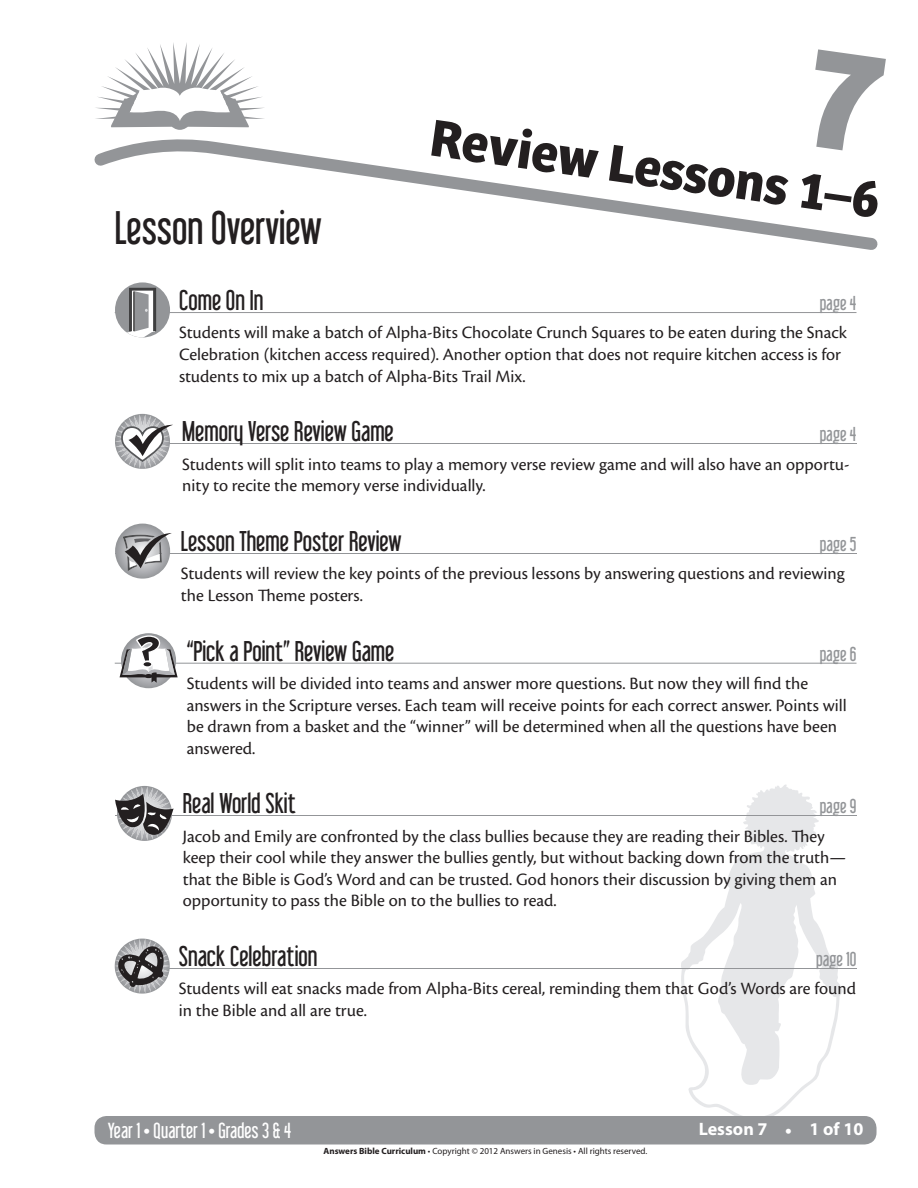
<style>
.page{position:relative;width:918px;height:1188px;background:#fff}
.page>*{position:absolute;margin:0;border:0;box-sizing:border-box;transform-origin:0 0}
.t1{font:700 54px "Bree";color:#231f20}
.t2{font:42px "Libel Suit";color:#231f20}
.t3{font:25.5px "Libel Suit";color:#231f20}
.t4{font:19.5px "Libel Suit";color:#fff}
.t5{font:18px/21.6px "Cronos Pro";color:#231f20}
.t6{font:18px "Libel Suit";color:#939598}
.t7{font:700 18px "Myriad Pro";color:#fff}
.t8{font:9px "Myriad Pro";color:#231f20}
.s1{font-family:"Libel Suit";font-weight:400;font-size:19.5px}
.s2{font-weight:700}
</style>
<div class="page">
<svg style="left:681px;top:784px;width:162px;height:332px"></svg>
<div style="left:94px;top:1116px;width:783px;height:28px;background:#939598;border-radius:12px"></div>
<svg style="left:94px;top:142px;width:784px;height:108px"></svg>
<svg style="left:95px;top:43px;width:169px;height:87px"></svg>
<hr style="left:115px;top:312px;width:741px;height:1px;background:#939598">
<hr style="left:115px;top:443px;width:741px;height:1px;background:#939598">
<hr style="left:115px;top:553px;width:741px;height:1px;background:#939598">
<hr style="left:115px;top:663px;width:741px;height:1px;background:#939598">
<hr style="left:115px;top:816px;width:741px;height:1px;background:#939598">
<hr style="left:115px;top:968px;width:741px;height:1px;background:#939598">
<svg style="left:115px;top:282px;width:55px;height:55px"></svg>
<svg style="left:115px;top:288px;width:41px;height:49px"></svg>
<hr style="left:133px;top:291px;width:2px;height:40px;background:#3e3e3f">
<svg style="left:115px;top:414px;width:58px;height:55px"></svg>
<svg style="left:115px;top:533px;width:57px;height:46px"></svg>
<div style="left:121px;top:633px;width:55px;height:55px;background:#9e9fa3;border-radius:28px"></div>
<svg style="left:120px;top:635px;width:58px;height:48px"></svg>
<svg style="left:115px;top:786px;width:59px;height:55px"></svg>
<svg style="left:115px;top:939px;width:55px;height:55px"></svg>
<svg style="left:805px;top:142px;width:73px;height:13px"></svg>
<h2 class="t2" style="left:115px;top:202px;width:208px">Lesson Overview</h2>
<h1 class="t1" style="left:435px;top:105px;width:455px;rotate:8deg">Review Lessons 1–6</h1>
<h3 class="t3" style="left:179px;top:285px;width:86px">Come On In</h3>
<p class="t6" style="left:820px;top:292px;width:38px">page 4</p>
<p class="t5" style="left:179px;top:322px;width:669px">Students will make a batch of Alpha-Bits Chocolate Crunch Squares to be eaten during the Snack<br>Celebration (kitchen access required). Another option that does not require kitchen access is for students to mix up a batch of Alpha-Bits Trail Mix.</p>
<h3 class="t3" style="left:182px;top:416px;width:213px">Memory Verse Review Game</h3>
<p class="t6" style="left:820px;top:423px;width:38px">page 4</p>
<p class="t5" style="left:182px;top:453px;width:669px">Students will split into teams to play a memory verse review game and will also have an opportu&shy;nity to recite the memory verse individually.</p>
<h3 class="t3" style="left:181px;top:526px;width:222px">Lesson Theme Poster Review</h3>
<p class="t6" style="left:820px;top:533px;width:38px">page 5</p>
<p class="t5" style="left:181px;top:563px;width:665px">Students will review the key points of the previous lessons by answering questions and reviewing the Lesson Theme posters.</p>
<h3 class="t3" style="left:187px;top:635px;width:209px">“Pick a Point” Review Game</h3>
<p class="t6" style="left:820px;top:643px;width:38px">page 6</p>
<p class="t5" style="left:187px;top:673px;width:661px">Students will be divided into teams and answer more questions. But now they will find the answers in the Scripture verses. Each team will receive points for each correct answer. Points will be drawn from a basket and the “winner” will be determined when all the questions have been answered.</p>
<h3 class="t3" style="left:183px;top:788px;width:115px">Real World Skit</h3>
<p class="t6" style="left:820px;top:796px;width:38px">page 9</p>
<p class="t5" style="left:183px;top:825px;width:665px">Jacob and Emily are confronted by the class bullies because they are reading their Bibles. They keep their cool while they answer the bullies gently, but without backing down from the truth— that the Bible is God’s Word and can be trusted. God honors their discussion by giving them an opportunity to pass the Bible on to the bullies to read.</p>
<h3 class="t3" style="left:179px;top:941px;width:140px">Snack Celebration</h3>
<p class="t6" style="left:816px;top:948px;width:42px">page 10</p>
<p class="t5" style="left:179px;top:978px;width:679px">Students will eat snacks made from Alpha-Bits cereal, reminding them that God’s Words are found in the Bible and all are true.</p>
<p class="t4" style="left:108px;top:1118px;width:185px">Year 1 • Quarter 1 • Grades 3 &amp; 4</p>
<p class="t7" style="left:699px;top:1118px;width:166px">Lesson 7 <span class="s1">•</span> 1 of 10</p>
<p class="t8" style="left:324px;top:1145px;width:325px"><span class="s2">Answers Bible Curriculum</span> • Copyright © 2012 Answers in Genesis • All rights reserved.</p>
</div>
